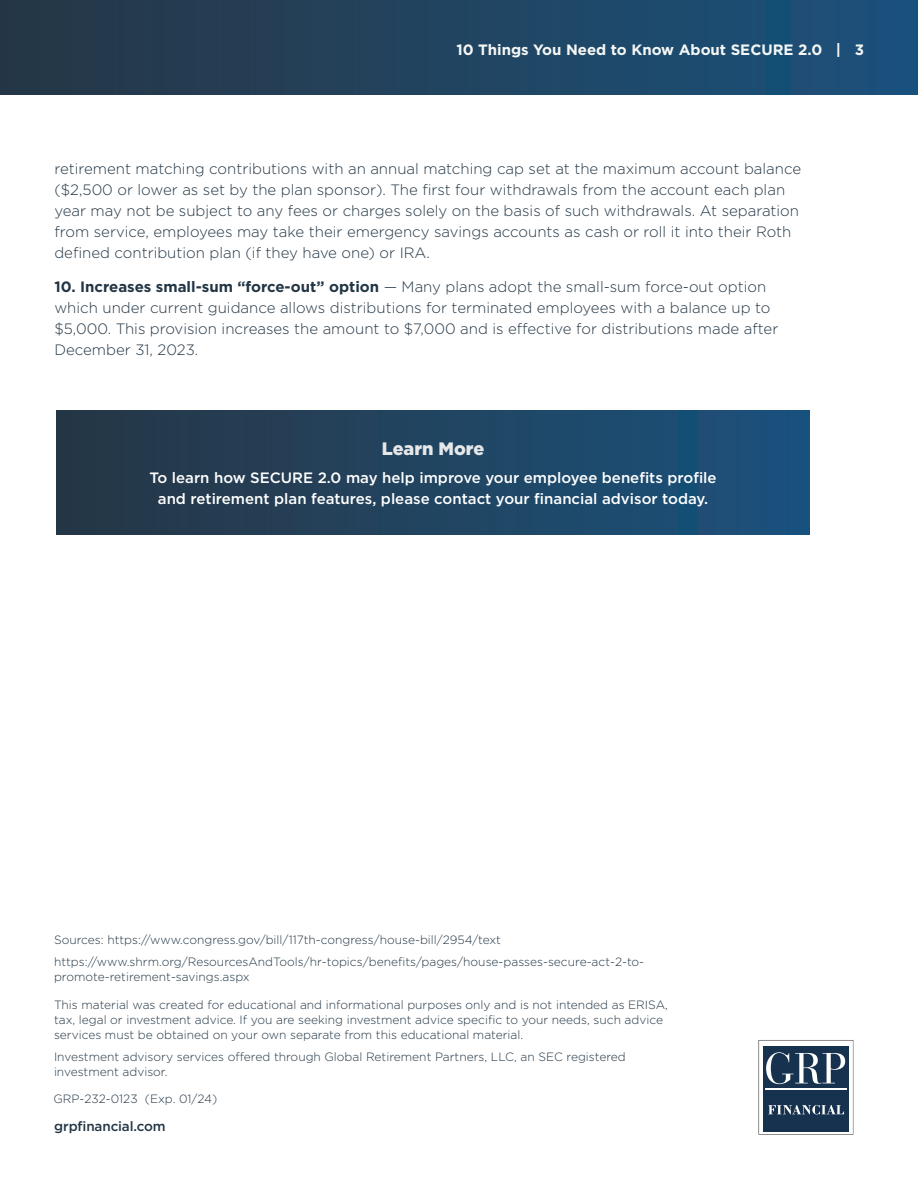
<style>
.page{position:relative;width:918px;height:1188px;background:#fff}
.page>*{position:absolute;margin:0;border:0;box-sizing:border-box;transform-origin:0 0}
.t1{font:900 18px "Gotham";color:#e6e7e9}
.Body_Copy{font:300 15px/21px "Gotham";color:#233645}
.Body_Copy-2{font:500 15px/21px "Gotham";color:#fff;text-align:center}
.t2{font:700 15px "Gotham";color:#f5f7f5}
.t3{font:500 13.5px "Gotham";letter-spacing:-.01em;color:#233645}
.disclosures{font:300 12px/15px "Gotham";color:#233645}
.Body_Copy-3{font:300 12px "Gotham";color:#233645}
.s1{font-weight:700}
</style>
<div class="page">
<div style="left:56px;top:411px;width:754px;height:123px;background:linear-gradient(to right,#273644,#1a527d)"></div>
<div style="left:0;top:0;width:918px;height:94px;background:linear-gradient(to right,#273745,#1a517d)"></div>
<svg style="left:758px;top:1040px;width:95px;height:95px"></svg>
<p class="t2" style="left:456px;top:40px;width:409px">10 Things You Need to Know About SECURE 2.0 | 3</p>
<p class="Body_Copy" style="left:54px;top:158px;width:748px">retirement matching contributions with an annual matching cap set at the maximum account balance ($2,500 or lower as set by the plan sponsor). The first four withdrawals from the account each plan year may not be subject to any fees or charges solely on the basis of such withdrawals. At separation from service, employees may take their emergency savings accounts as cash or roll it into their Roth defined contribution plan (if they have one) or IRA.</p>
<p class="Body_Copy" style="left:54px;top:276px;width:726px"><span class="s1">10. Increases small-sum “force-out” option</span> — Many plans adopt the small-sum force-out option which under current guidance allows distributions for terminated employees with a balance up to $5,000. This provision increases the amount to $7,000 and is effective for distributions made after December 31, 2023.</p>
<p class="t1" style="left:382px;top:437px;width:104px">Learn More</p>
<p class="Body_Copy-2" style="left:150px;top:467px;width:569px">To learn how SECURE 2.0 may help improve your employee benefits profile and retirement plan features, please contact your financial advisor today.</p>
<p class="disclosures" style="left:54px;top:932px;width:449px">Sources: https://www.congress.gov/bill/117th-congress/house-bill/2954/text</p>
<p class="disclosures" style="left:54px;top:954px;width:592px">https://www.shrm.org/ResourcesAndTools/hr-topics/benefits/pages/house-passes-secure-act-2-to&shy;promote-retirement-savings.aspx</p>
<p class="disclosures" style="left:54px;top:997px;width:615px">This material was created for educational and informational purposes only and is not intended as ERISA, tax, legal or investment advice. If you are seeking investment advice specific to your needs, such advice services must be obtained on your own separate from this educational material.</p>
<p class="disclosures" style="left:54px;top:1049px;width:573px">Investment advisory services offered through Global Retirement Partners, LLC, an SEC registered investment advisor.</p>
<p class="Body_Copy-3" style="left:53px;top:1091px;width:165px">GRP-232-0123 (Exp. 01/24)</p>
<p class="t3" style="left:54px;top:1118px;width:113px">grpfinancial.com</p>
</div>
